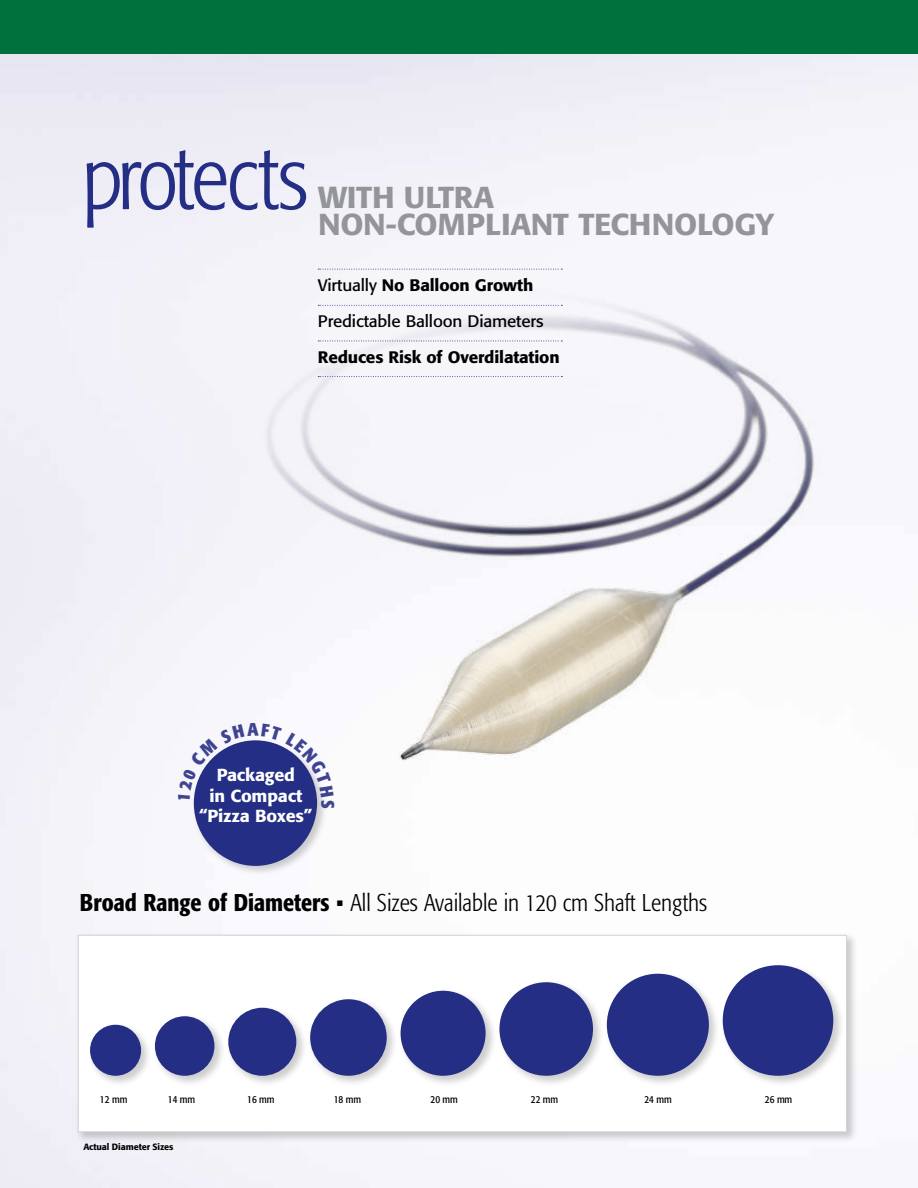
<style>
.page{position:relative;width:918px;height:1188px;background:#fff}
.page>*{position:absolute;margin:0;border:0;box-sizing:border-box;transform-origin:0 0}
.t1{font:300 condensed 90px "Formata";letter-spacing:-.04em;color:#232e84}
.t2{font:500 30px/27px "Formata";color:#939598}
.t3{font:300 condensed 24px "Formata";color:#000}
.t4{font:500 17.25px/20.7px "Formata";letter-spacing:-.01em;color:#fff;text-align:center}
.t5{font:16.5px/36px "Formata";letter-spacing:-.01em;color:#000}
.t6{font:500 16.5px "Formata";letter-spacing:-.01em;color:#000}
.t7{font:condensed 10.5px "Formata";color:#000}
.t8{font:500 9px "Formata";letter-spacing:-.01em;color:#000}
.s1{font-weight:500}
</style>
<div class="page">
<img style="left:243px;top:260px;width:582px;height:518px">
<div style="left:75px;top:932px;width:784px;height:212px;background:#000;opacity:.2"></div>
<div style="left:78px;top:935px;width:769px;height:197px;background:#fff;border:1px solid #d1d3d4"></div>
<div style="left:87px;top:1022px;width:66px;height:65px;background:#000;opacity:.2"></div>
<div style="left:90px;top:1025px;width:51px;height:51px;background:#232e84;border-radius:50%"></div>
<div style="left:152px;top:1013px;width:74px;height:74px;background:#000;opacity:.2"></div>
<div style="left:155px;top:1016px;width:59px;height:60px;background:#232e84;border-radius:50%"></div>
<div style="left:225px;top:1005px;width:83px;height:82px;background:#000;opacity:.2"></div>
<div style="left:228px;top:1008px;width:68px;height:68px;background:#232e84;border-radius:50%"></div>
<div style="left:307px;top:996px;width:91px;height:91px;background:#000;opacity:.2"></div>
<div style="left:310px;top:999px;width:77px;height:77px;background:#232e84;border-radius:50%"></div>
<div style="left:398px;top:988px;width:99px;height:99px;background:#000;opacity:.2"></div>
<div style="left:401px;top:991px;width:85px;height:85px;background:#232e84;border-radius:50%"></div>
<div style="left:497px;top:979px;width:108px;height:108px;background:#000;opacity:.2"></div>
<div style="left:499px;top:982px;width:94px;height:94px;background:#232e84;border-radius:50%"></div>
<div style="left:604px;top:971px;width:116px;height:116px;background:#000;opacity:.2"></div>
<div style="left:607px;top:974px;width:102px;height:102px;background:#232e84;border-radius:50%"></div>
<div style="left:720px;top:963px;width:125px;height:124px;background:#000;opacity:.2"></div>
<div style="left:723px;top:965px;width:110px;height:111px;background:#232e84;border-radius:50%"></div>
<div style="left:191px;top:739px;width:138px;height:138px;background:#000;opacity:.2"></div>
<div style="left:194px;top:740px;width:123px;height:126px;background:#232e84;border-radius:50%"></div>
<div style="left:0;top:0;width:918px;height:54px;background:#00703c"></div>
<svg style="left:318px;top:305px;width:244px;height:1px"></svg>
<svg style="left:318px;top:269px;width:244px;height:1px"></svg>
<svg style="left:318px;top:341px;width:244px;height:1px"></svg>
<svg style="left:318px;top:376px;width:244px;height:1px"></svg>
<svg style="left:178px;top:723px;width:156px;height:85px"></svg>
<h1 class="t1" style="left:82px;top:126px;width:228px">protects</h1>
<p class="t2" style="left:318px;top:184px;width:105px">wit h ultra non</p>
<p class="t2" style="left:386px;top:211px;width:35px">-com</p>
<p class="t2" style="left:466px;top:211px;width:37px">pliant</p>
<p class="t2" style="left:578px;top:211px;width:95px">technolog</p>
<p class="t2" style="left:755px;top:211px;width:20px">y</p>
<p class="t5" style="left:318px;top:267px;width:227px">Virtually <span class="s1">No Balloon Growth<br></span>Predictable Balloon Diameters</p>
<p class="t6" style="left:318px;top:347px;width:243px">Reduces Risk of Overdilatation</p>
<p class="t4" style="left:199px;top:765px;width:115px">Packaged<br>in Compact “Pizza Boxes”</p>
<p class="t3" style="left:80px;top:889px;width:629px"><span class="s1">Broad Range of Diameters •</span> All Sizes Available in 120 cm Shaft Lengths</p>
<p class="t7" style="left:100px;top:1093px;width:29px">12 mm</p>
<p class="t7" style="left:168px;top:1093px;width:29px">14 mm</p>
<p class="t7" style="left:247px;top:1093px;width:29px">16 mm</p>
<p class="t7" style="left:334px;top:1093px;width:29px">18 mm</p>
<p class="t7" style="left:431px;top:1093px;width:29px">20 mm</p>
<p class="t7" style="left:531px;top:1093px;width:29px">22 mm</p>
<p class="t7" style="left:644px;top:1093px;width:29px">24 mm</p>
<p class="t7" style="left:765px;top:1093px;width:29px">26 mm</p>
<p class="t8" style="left:83px;top:1142px;width:92px">Actual Diameter Sizes</p>
</div>
